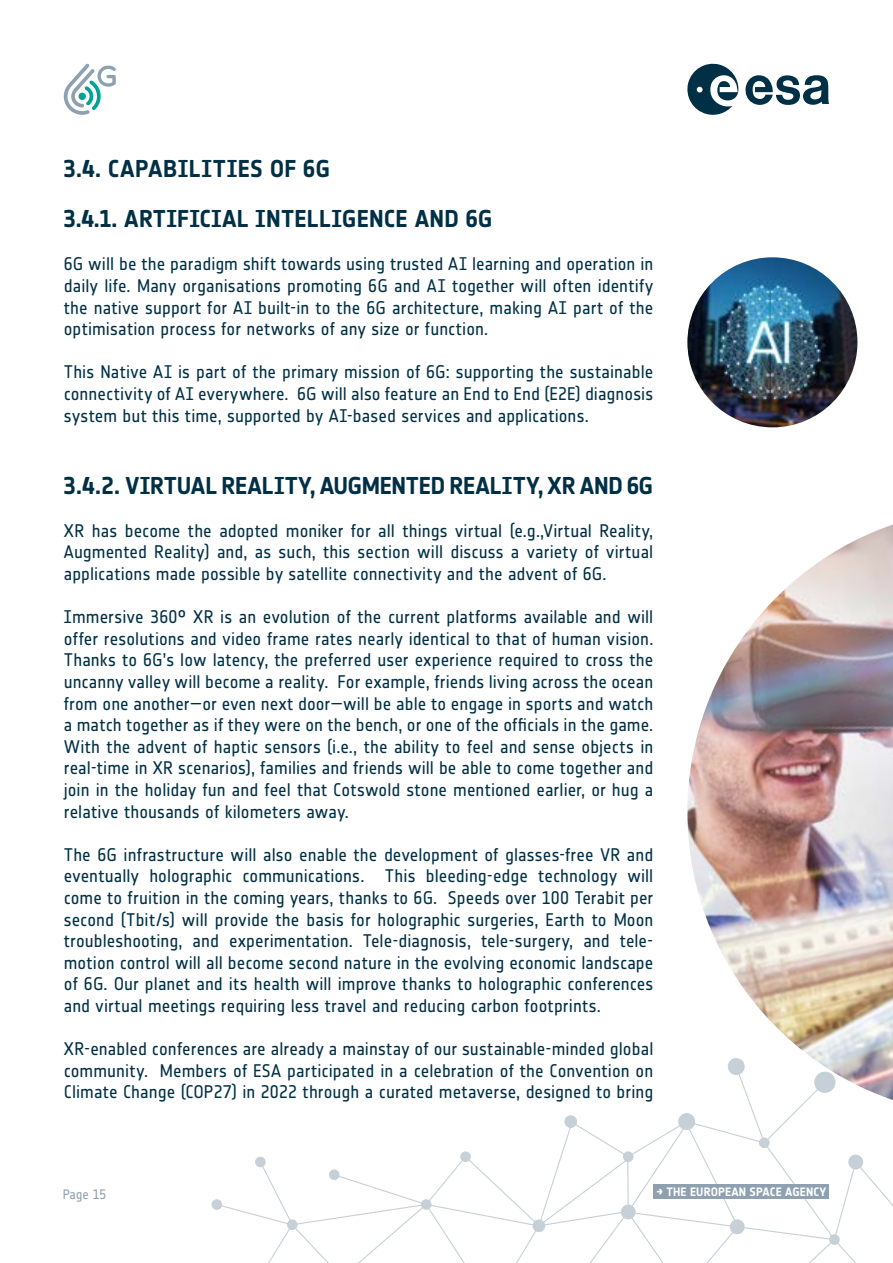
<style>
.page{position:relative;width:893px;height:1263px;background:#fff}
.page>*{position:absolute;margin:0;border:0;box-sizing:border-box;transform-origin:0 0}
.t1{font:700 24px/50.4px "Notes Esa";letter-spacing:.005em;color:#003045}
.t2{font:18px/21.6px "Notes Esa";letter-spacing:.005em;color:#003045;text-align:justify}
.t3{font:13.5px "Notes Esa";letter-spacing:-.005em;color:#8fa1b0}
.t4{font:700 12px "Notes Esa";letter-spacing:.01em;color:#fff}
</style>
<div class="page">
<svg style="left:211px;top:1100px;width:682px;height:163px"></svg>
<svg style="left:63px;top:64px;width:53px;height:51px"></svg>
<div style="left:653px;top:1184px;width:176px;height:15px;background:#8fa1b0"></div>
<svg style="left:745px;top:75px;width:84px;height:30px"></svg>
<svg style="left:687px;top:63px;width:51px;height:52px"></svg>
<img style="left:687px;top:257px;width:170px;height:170px;border-radius:85px">
<img style="left:687px;top:524px;width:206px;height:576px">
<h1 class="t1" style="left:64px;top:143px;width:430px">3.4. CAPABILITIES OF 6G<br>3.4.1. ARTIFICIAL INTELLIGENCE AND 6G</h1>
<p class="t2" style="left:64px;top:253px;width:591px">6G will be the paradigm shift towards using trusted AI learning and operation in daily life. Many organisations promoting 6G and AI together will often identify the native support for AI built-in to the 6G architecture, making AI part of the optimisation process for networks of any size or function.</p>
<p class="t2" style="left:64px;top:361px;width:591px">This Native AI is part of the primary mission of 6G: supporting the sustainable connectivity of AI everywhere. 6G will also feature an End to End (E2E) diagnosis system but this time, supported by AI-based services and applications.</p>
<h1 class="t1" style="left:64px;top:460px;width:591px">3.4.2. VIRTUAL REALITY, AUGMENTED REALITY, XR AND 6G</h1>
<p class="t2" style="left:64px;top:520px;width:591px">XR has become the adopted moniker for all things virtual (e.g.,Virtual Reality, Augmented Reality) and, as such, this section will discuss a variety of virtual applications made possible by satellite connectivity and the advent of 6G.</p>
<p class="t2" style="left:64px;top:606px;width:591px">Immersive 360° XR is an evolution of the current platforms available and will offer resolutions and video frame rates nearly identical to that of human vision.<br>Thanks to 6G’s low latency, the preferred user experience required to cross the uncanny valley will become a reality. For example, friends living across the ocean from one another—or even next door—will be able to engage in sports and watch a match together as if they were on the bench, or one of the officials in the game.<br>With the advent of haptic sensors (i.e., the ability to feel and sense objects in real-time in XR scenarios), families and friends will be able to come together and join in the holiday fun and feel that Cotswold stone mentioned earlier, or hug a relative thousands of kilometers away.</p>
<p class="t2" style="left:64px;top:844px;width:591px">The 6G infrastructure will also enable the development of glasses-free VR and eventually holographic communications. This bleeding-edge technology will come to fruition in the coming years, thanks to 6G. Speeds over 100 Terabit per second (Tbit/s) will provide the basis for holographic surgeries, Earth to Moon troubleshooting, and experimentation. Tele-diagnosis, tele-surgery, and tele&shy;motion control will all become second nature in the evolving economic landscape of 6G. Our planet and its health will improve thanks to holographic conferences and virtual meetings requiring less travel and reducing carbon footprints.</p>
<p class="t2" style="left:64px;top:1038px;width:591px">XR-enabled conferences are already a mainstay of our sustainable-minded global community. Members of ESA participated in a celebration of the Convention on Climate Change (COP27) in 2022 through a curated metaverse, designed to bring</p>
<p class="t3" style="left:63px;top:1186px;width:45px">Page 15</p>
<p class="t4" style="left:656px;top:1185px;width:171px">→ THE EUROPEAN SPACE AGENCY</p>
</div>
